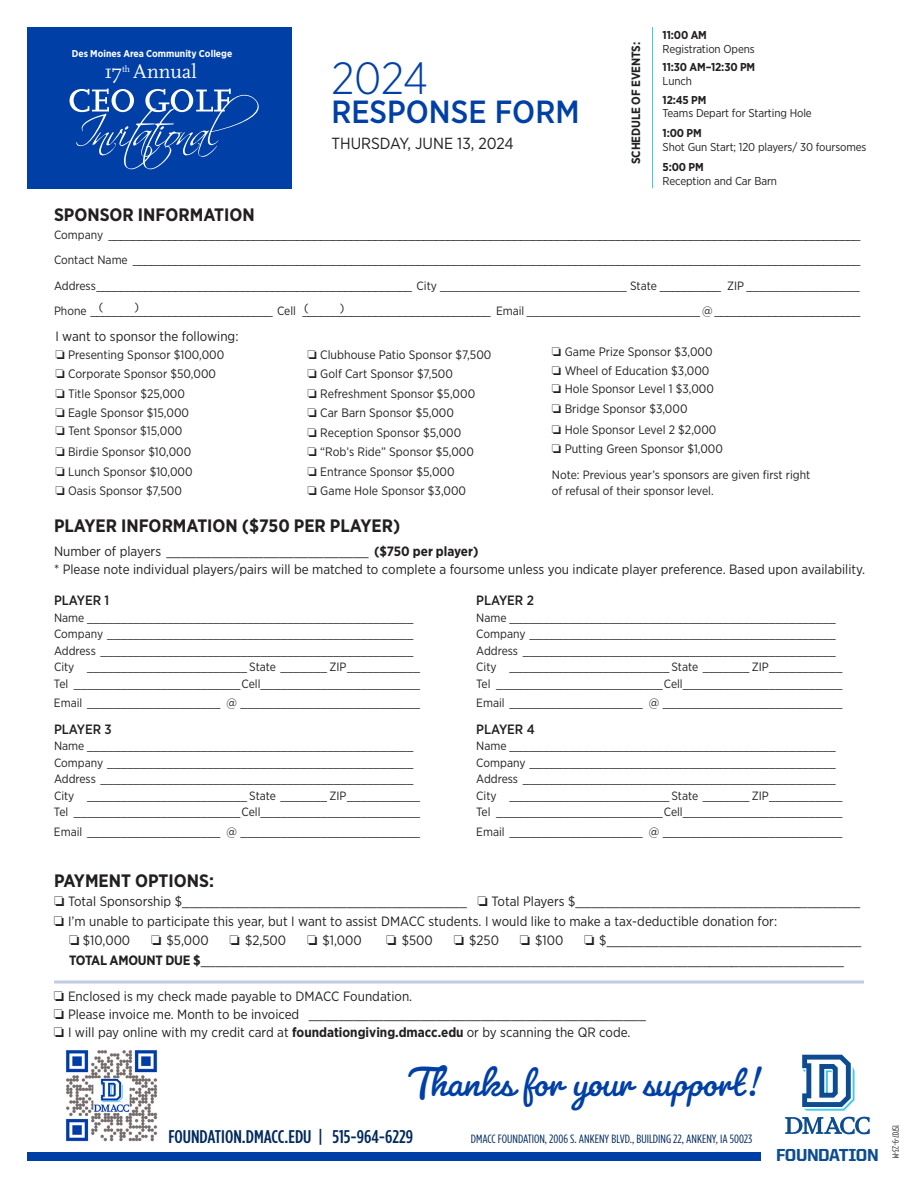
<style>
.page{position:relative;width:918px;height:1188px;background:#fff}
.page>*{position:absolute;margin:0;border:0;box-sizing:border-box;transform-origin:0 0}
.t1{font:45.6px "Pacifico";color:#0040a6}
.t2{font:300 45px "Gotham Narrow";color:#0040a6}
.t3{font:500 32.1px "Gotham Narrow";color:#0040a6}
.t4{font:20.25px "Scala";color:#fff}
.t5{font:500 18.45px "Gotham Condensed";color:#00295c;scale:1.09 1}
.t6{font:700 18px "Gotham Narrow";color:#231f20}
.t7{font:800 17.4px "United Sans Reg";letter-spacing:-.025em;color:#0d4c91}
.t8{font:16.05px "Gotham Narrow";color:#231f20}
.t9{font:13.5px/19.5px "Gotham Narrow";color:#231f20}
.t10{font:500 13.5px "Gotham Narrow";color:#231f20}
.t11{font:12.3px "Gotham Narrow";color:#231f20}
.t12{font:12px/16.5px "Gotham Narrow";color:#231f20}
.t13{font:12px "Gotham Condensed";color:#00295c;scale:1.09 1}
.t14{font:700 12px "Gotham Narrow";letter-spacing:-.01em;color:#231f20}
.t15{font:11.4px "Gotham Narrow";letter-spacing:-.01em;color:#231f20}
.t16{font:700 11.4px "Gotham Narrow";letter-spacing:-.01em;color:#231f20}
.t17{font:700 9.9px "Gotham Narrow";color:#fff}
.t18{font:9px "Gotham Condensed";letter-spacing:-.01em;color:#231f20}
.s1{font-weight:700}
</style>
<div class="page">
<hr style="left:652px;top:27px;width:1px;height:161px;background:#41c9e8">
<div style="left:27px;top:1153px;width:734px;height:8px;background:#0040a6"></div>
<hr style="left:54px;top:981px;width:810px;height:3px;background:#c3cbe4">
<div style="left:27px;top:27px;width:264px;height:161px;background:#0040a6"></div>
<svg style="left:70px;top:89px;width:189px;height:80px"></svg>
<img style="left:65px;top:1050px;width:93px;height:92px">
<svg style="left:785px;top:1117px;width:85px;height:17px"></svg>
<svg style="left:802px;top:1055px;width:53px;height:56px"></svg>
<p class="t17" style="left:72px;top:47px;width:162px">Des Moines Area Community College</p>
<h3 class="t4" style="left:104px;top:60px;width:94px">17<sup>th</sup> Annual</h3>
<h1 class="t2" style="left:331px;top:51px;width:99px">2024</h1>
<h1 class="t3" style="left:331px;top:91px;width:250px">RESPONSE FORM</h1>
<p class="t8" style="left:331px;top:134px;width:184px">THURSDAY, JUNE 13, 2024</p>
<h2 class="t6" style="left:54px;top:203px;width:202px">SPONSOR INFORMATION</h2>
<p class="t14" style="left:628px;top:164px;width:124px;rotate:-90deg">SCHEDULE OF EVENTS:</p>
<p class="t16" style="left:663px;top:28px;width:46px">11:00 AM</p>
<p class="t15" style="left:663px;top:42px;width:94px">Registration Opens</p>
<p class="t16" style="left:663px;top:60px;width:94px">11:30 AM–12:30 PM</p>
<p class="t15" style="left:663px;top:74px;width:31px">Lunch</p>
<p class="t16" style="left:663px;top:92px;width:45px">12:45 PM</p>
<p class="t15" style="left:663px;top:106px;width:151px">Teams Depart for Starting Hole</p>
<p class="t16" style="left:663px;top:126px;width:41px">1:00 PM</p>
<p class="t15" style="left:663px;top:140px;width:205px">Shot Gun Start; 120 players/ 30 foursomes</p>
<p class="t16" style="left:663px;top:160px;width:43px">5:00 PM</p>
<p class="t15" style="left:663px;top:174px;width:116px">Reception and Car Barn</p>
<p class="t12" style="left:54px;top:226px;width:808px">Company ____________________________________________________________________________________________________________________________</p>
<p class="t12" style="left:54px;top:247px;width:808px;line-height:25.5px">Contact Name ________________________________________________________________________________________________________________________<br>Address____________________________________________________ City ____________________________ State __________ ZIP _________________</p>
<p class="t12" style="left:54px;top:303px;width:808px">Phone ______________________________ Cell _______________________________ Email __________________________ @ ________________________</p>
<p class="t12" style="left:99px;top:299px;width:6px">(</p>
<p class="t12" style="left:135px;top:299px;width:6px">)</p>
<p class="t12" style="left:304px;top:299px;width:6px">(</p>
<p class="t12" style="left:340px;top:299px;width:6px">)</p>
<p class="t9" style="left:55px;top:326px;width:185px">I want to sponsor the following:</p>
<p class="t11" style="left:55px;top:347px;width:171px">❏ Presenting Sponsor $100,000</p>
<p class="t11" style="left:55px;top:366px;width:162px">❏ Corporate Sponsor $50,000</p>
<p class="t11" style="left:55px;top:386px;width:131px">❏ Title Sponsor $25,000</p>
<p class="t11" style="left:55px;top:405px;width:135px">❏ Eagle Sponsor $15,000</p>
<p class="t11" style="left:55px;top:423px;width:129px">❏ Tent Sponsor $15,000</p>
<p class="t11" style="left:55px;top:444px;width:137px">❏ Birdie Sponsor $10,000</p>
<p class="t11" style="left:55px;top:464px;width:139px">❏ Lunch Sponsor $10,000</p>
<p class="t11" style="left:55px;top:483px;width:128px">❏ Oasis Sponsor $7,500</p>
<p class="t11" style="left:308px;top:347px;width:185px">❏ Clubhouse Patio Sponsor $7,500</p>
<p class="t11" style="left:552px;top:344px;width:162px">❏ Game Prize Sponsor $3,000</p>
<p class="t11" style="left:308px;top:366px;width:147px">❏ Golf Cart Sponsor $7,500</p>
<p class="t11" style="left:308px;top:386px;width:169px">❏ Refreshment Sponsor $5,000</p>
<p class="t11" style="left:308px;top:405px;width:148px">❏ Car Barn Sponsor $5,000</p>
<p class="t11" style="left:308px;top:425px;width:155px">❏ Reception Sponsor $5,000</p>
<p class="t11" style="left:308px;top:444px;width:168px">❏ “Rob’s Ride” Sponsor $5,000</p>
<p class="t11" style="left:308px;top:464px;width:149px">❏ Entrance Sponsor $5,000</p>
<p class="t11" style="left:308px;top:483px;width:160px">❏ Game Hole Sponsor $3,000</p>
<p class="t11" style="left:552px;top:363px;width:159px">❏ Wheel of Education $3,000</p>
<p class="t11" style="left:552px;top:381px;width:164px">❏ Hole Sponsor Level 1 $3,000</p>
<p class="t11" style="left:552px;top:401px;width:137px">❏ Bridge Sponsor $3,000</p>
<p class="t11" style="left:552px;top:422px;width:166px">❏ Hole Sponsor Level 2 $2,000</p>
<p class="t11" style="left:552px;top:441px;width:173px">❏ Putting Green Sponsor $1,000</p>
<p class="t12" style="left:552px;top:466px;width:260px">Note: Previous year’s sponsors are given frst right of refusal of their sponsor level.</p>
<h3 class="t6" style="left:54px;top:514px;width:348px">PLAYER INFORMATION ($750 PER PLAYER)</h3>
<p class="t9" style="left:54px;top:541px;width:426px">Number of players ___________________________ <span class="s1">($750 per player)</span></p>
<p class="t9" style="left:54px;top:559px;width:813px">* Please note individual players/pairs will be matched to complete a foursome unless you indicate player preference. Based upon availability.</p>
<p class="t10" style="left:54px;top:592px;width:57px">PLAYER 1</p>
<p class="t12" style="left:54px;top:609px;width:368px">Name _________________________________________________ Company ______________________________________________ Address _______________________________________________ City ________________________ State _______ ZIP___________ Tel _________________________Cell________________________</p>
<p class="t12" style="left:54px;top:695px;width:368px">Email ____________________ @ ___________________________</p>
<p class="t10" style="left:54px;top:720px;width:59px">PLAYER 3</p>
<p class="t12" style="left:54px;top:738px;width:368px">Name _________________________________________________ Company ______________________________________________ Address _______________________________________________ City ________________________ State _______ ZIP___________ Tel _________________________Cell________________________</p>
<p class="t12" style="left:54px;top:823px;width:368px">Email ____________________ @ ___________________________</p>
<h4 class="t6" style="left:54px;top:869px;width:162px">PAYMENT OPTIONS:</h4>
<p class="t9" style="left:54px;top:891px;width:414px">❏ Total Sponsorship $______________________________________</p>
<p class="t10" style="left:476px;top:592px;width:59px">PLAYER 2</p>
<p class="t12" style="left:476px;top:609px;width:368px">Name _________________________________________________ Company ______________________________________________ Address _______________________________________________ City ________________________ State _______ ZIP___________ Tel _________________________Cell________________________</p>
<p class="t12" style="left:476px;top:695px;width:368px">Email ____________________ @ ___________________________</p>
<p class="t10" style="left:476px;top:720px;width:60px">PLAYER 4</p>
<p class="t12" style="left:476px;top:738px;width:368px">Name _________________________________________________ Company ______________________________________________ Address _______________________________________________ City ________________________ State _______ ZIP___________ Tel _________________________Cell________________________</p>
<p class="t12" style="left:476px;top:823px;width:368px">Email ____________________ @ ___________________________</p>
<p class="t9" style="left:477px;top:891px;width:384px">❏ Total Players $______________________________________</p>
<p class="t9" style="left:54px;top:911px;width:725px">❏ I’m unable to participate this year, but I want to assist DMACC students. I would like to make a tax-deductible donation for:</p>
<p class="t9" style="left:69px;top:930px;width:63px">❏ $10,000</p>
<p class="t9" style="left:151px;top:930px;width:59px">❏ $5,000</p>
<p class="t9" style="left:230px;top:930px;width:58px">❏ $2,500</p>
<p class="t9" style="left:307px;top:930px;width:56px">❏ $1,000</p>
<p class="t9" style="left:386px;top:930px;width:48px">❏ $500</p>
<p class="t9" style="left:454px;top:930px;width:47px">❏ $250</p>
<p class="t9" style="left:520px;top:930px;width:45px">❏ $100</p>
<p class="t9" style="left:69px;top:930px;width:794px;text-indent:515px">❏ $__________________________________<br><span class="s1">TOTAL AMOUNT DUE $</span>______________________________________________________________________________________</p>
<p class="t9" style="left:54px;top:986px;width:360px">❏ Enclosed is my check made payable to DMACC Foundation.</p>
<p class="t9" style="left:54px;top:1004px;width:593px">❏ Please invoice me. Month to be invoiced _____________________________________________</p>
<p class="t9" style="left:54px;top:1022px;width:578px">❏ I will pay online with my credit card at <span class="s1">foundationgiving.dmacc.edu</span> or by scanning the QR code.</p>
<h1 class="t1" style="left:408px;top:1054px;width:352px">Thanks for your support!</h1>
<p class="t5" style="left:168px;top:1126px;width:226px">FOUNDATION.DMACC.EDU | 515-964-6229</p>
<p class="t13" style="left:471px;top:1132px;width:260px">DMACC FOUNDATION, 2006 S. ANKENY BLVD., BUILDING 22, ANKENY, IA 50023</p>
<p class="t7" style="left:776px;top:1145px;width:104px">FOUNDATION</p>
<p class="t18" style="left:901px;top:1125px;width:36px;rotate:90deg">15707-9-23-M</p>
</div>
